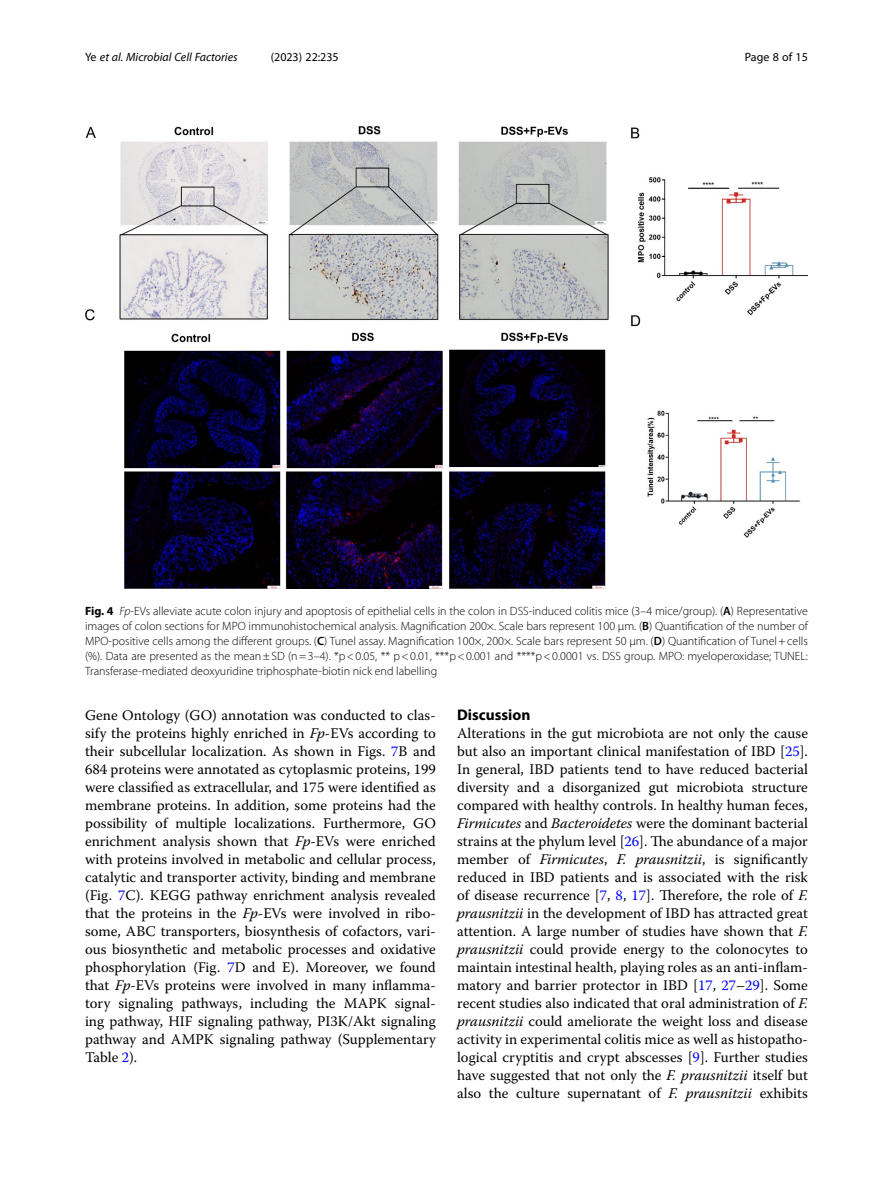
<style>
.page{position:relative;width:893px;height:1191px;background:#fff}
.page>*{position:absolute;margin:0;border:0;box-sizing:border-box;transform-origin:0 0}
.Head_1{font:700 15.45px "Myriad Pro";color:#000}
.Body_Text{font:14.7px/18px "Warnock Pro";color:#000;text-align:justify}
.Figure_Caption{font:300 12px/15px "Myriad Pro";color:#000;text-align:justify}
.t1{font:italic 12px "Myriad Pro";color:#000}
.t2{font:12px "Myriad Pro";color:#000}
.s1{font-style:normal}
.s2{font-weight:700}
.s3{font-style:italic}
.s4{font-weight:600}
.s5{color:#00f}
</style>
<div class="page">
<img style="left:85px;top:126px;width:723px;height:462px">
<p class="t1" style="left:85px;top:50px;width:154px"><span class="s1">Ye</span> et al. Microbial Cell Factories</p>
<p class="t2" style="left:271px;top:50px;width:70px">(2023) 22:235</p>
<p class="t2" style="left:745px;top:50px;width:65px">Page 8 of 15</p>
<p class="Figure_Caption" style="left:85px;top:604px;width:724px"><span class="s2">Fig. 4</span> <span class="s3">Fp</span>-EVs alleviate acute colon injury and apoptosis of epithelial cells in the colon in DSS-induced colitis mice (3–4 mice/group). (<span class="s4">A</span>) Representative images of colon sections for MPO immunohistochemical analysis. Magnification 200×. Scale bars represent 100 μm. (<span class="s4">B</span>) Quantification of the number of MPO-positive cells among the different groups. (<span class="s4">C</span>) Tunel assay. Magnification 100×, 200×. Scale bars represent 50 μm. (<span class="s4">D</span>) Quantification of Tunel+cells (%). Data are presented as the mean±SD (n=3–4). *p&lt;0.05, ** p&lt;0.01, ***p&lt;0.001 and ****p&lt;0.0001 vs. DSS group. MPO: myeloperoxidase; TUNEL:<br>Transferase-mediated deoxyuridine triphosphate-biotin nick end labelling</p>
<p class="Body_Text" style="left:85px;top:706px;width:352px">Gene Ontology (GO) annotation was conducted to clas&shy;sify the proteins highly enriched in <span class="s3">Fp</span>-EVs according to their subcellular localization. As shown in Figs. <span class="s5">7</span>B and 684 proteins were annotated as cytoplasmic proteins, 199 were classified as extracellular, and 175 were identified as membrane proteins. In addition, some proteins had the possibility of multiple localizations. Furthermore, GO enrichment analysis shown that <span class="s3">Fp</span>-EVs were enriched with proteins involved in metabolic and cellular process, catalytic and transporter activity, binding and membrane (Fig. <span class="s5">7</span>C). KEGG pathway enrichment analysis revealed that the proteins in the <span class="s3">Fp</span>-EVs were involved in ribo&shy;some, ABC transporters, biosynthesis of cofactors, vari&shy;ous biosynthetic and metabolic processes and oxidative phosphorylation (Fig. <span class="s5">7</span>D and E). Moreover, we found that <span class="s3">Fp</span>-EVs proteins were involved in many inflamma&shy;tory signaling pathways, including the MAPK signal&shy;ing pathway, HIF signaling pathway, PI3K/Akt signaling pathway and AMPK signaling pathway (Supplementary Table <span class="s5">2</span>).</p>
<p class="Head_1" style="left:457px;top:705px;width:75px">Discussion</p>
<p class="Body_Text" style="left:457px;top:724px;width:352px">Alterations in the gut microbiota are not only the cause but also an important clinical manifestation of IBD [<span class="s5">25</span>].<br>In general, IBD patients tend to have reduced bacterial diversity and a disorganized gut microbiota structure compared with healthy controls. In healthy human feces, <span class="s3">Firmicutes</span> and <span class="s3">Bacteroidetes</span> were the dominant bacterial strains at the phylum level [<span class="s5">26</span>]. The abundance of a major member of <span class="s3">Firmicutes</span>, <span class="s3">F. prausnitzii</span>, is significantly reduced in IBD patients and is associated with the risk of disease recurrence [<span class="s5">7</span>, <span class="s5">8</span>, <span class="s5">17</span>]. Therefore, the role of <span class="s3">F. prausnitzii</span> in the development of IBD has attracted great attention. A large number of studies have shown that <span class="s3">F. prausnitzii</span> could provide energy to the colonocytes to maintain intestinal health, playing roles as an anti-inflam&shy;matory and barrier protector in IBD [<span class="s5">17</span>, <span class="s5">27</span>–<span class="s5">29</span>]. Some recent studies also indicated that oral administration of <span class="s3">F. prausnitzii</span> could ameliorate the weight loss and disease activity in experimental colitis mice as well as histopatho&shy;logical cryptitis and crypt abscesses [<span class="s5">9</span>]. Further studies have suggested that not only the <span class="s3">F. prausnitzii</span> itself but also the culture supernatant of <span class="s3">F. prausnitzii</span> exhibits</p>
</div>
